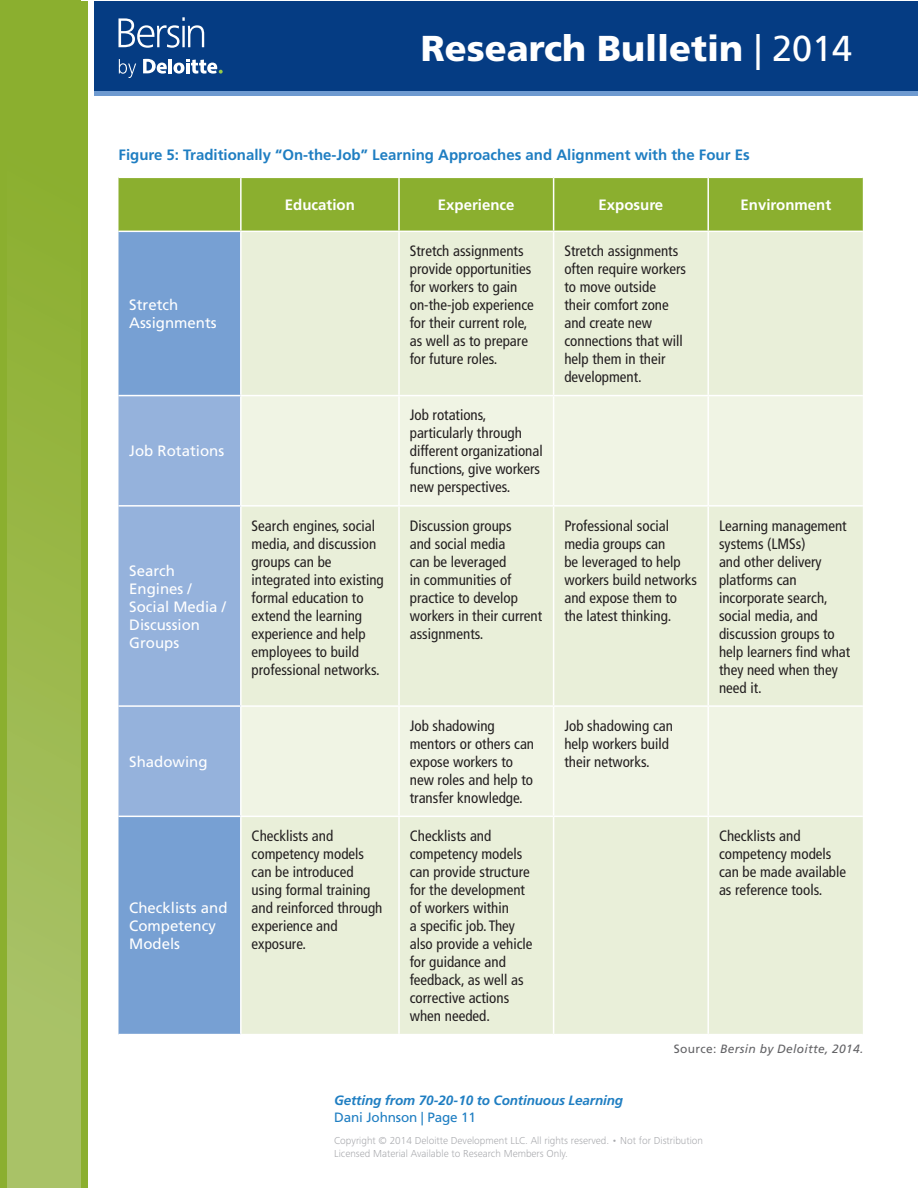
<style>
.page{position:relative;width:918px;height:1188px;background:#fff}
.page>*{position:absolute;margin:0;border:0;box-sizing:border-box;transform-origin:0 0}
.t1{font:900 36px "Frutiger LT Std";color:#fff}
.Figure_Table_text{font:condensed 15px/18px "Frutiger LT Std";color:#231f20}
.Figure_Table_text_Wh{font:15px/18px "Frutiger LT Std";color:#fff}
.Figure_Title{font:700 15px "Frutiger LT Std";color:#1f7ec2}
.Figure_Table_Heading{font:700 15px "Frutiger LT Std";color:#fff}
.t2{font:italic 700 13.5px "Frutiger LT Std";letter-spacing:-.01em;color:#1f7ec2}
.t3{font:13.5px "Frutiger LT Std";letter-spacing:-.01em;color:#1f7ec2}
.Source_credit_line{font:italic 12px "Frutiger LT Std";letter-spacing:.025em;color:#636366}
.t4{font:300 10.5px/13.5px "Frutiger Next Pro";color:#a8a9ad}
.s1{font-weight:400}
.s2{font-style:normal}
</style>
<div class="page">
<div style="left:94px;top:1px;width:824px;height:94px;background:#053c83"></div>
<div style="left:0;top:1px;width:81px;height:1187px;background:linear-gradient(to bottom,#87ac27,#acc46d)"></div>
<div style="left:81px;top:1px;width:7px;height:1187px;background:#8baf2f"></div>
<div style="left:0;top:1px;width:7px;height:1187px;background:#8baf2f"></div>
<hr style="left:94px;top:91px;width:824px;height:4px;background:#6e9ad0">
<svg style="left:118px;top:17px;width:86px;height:31px"></svg>
<svg style="left:119px;top:59px;width:17px;height:19px"></svg>
<hr style="left:168px;top:59px;width:4px;height:14px;background:#fff">
<svg style="left:173px;top:59px;width:50px;height:15px"></svg>
<svg style="left:143px;top:59px;width:24px;height:15px"></svg>
<div style="left:118px;top:178px;width:745px;height:53px;background:#8baf2f"></div>
<div style="left:118px;top:232px;width:122px;height:802px;background:#77a0d3"></div>
<div style="left:242px;top:232px;width:621px;height:802px;background:#e9efd9"></div>
<div style="left:118px;top:396px;width:122px;height:420px;background:#95b2dc"></div>
<svg style="left:242px;top:396px;width:621px;height:420px;fill:#f0f4e4"></svg>
<hr style="left:553px;top:232px;width:1px;height:163px;background:#fff">
<hr style="left:707px;top:232px;width:2px;height:163px;background:#fff">
<hr style="left:553px;top:396px;width:1px;height:109px;background:#fff">
<hr style="left:707px;top:396px;width:2px;height:109px;background:#fff">
<hr style="left:553px;top:507px;width:1px;height:198px;background:#fff">
<hr style="left:707px;top:507px;width:2px;height:198px;background:#fff">
<hr style="left:553px;top:707px;width:1px;height:109px;background:#fff">
<hr style="left:707px;top:707px;width:2px;height:109px;background:#fff">
<hr style="left:553px;top:817px;width:1px;height:217px;background:#fff">
<hr style="left:707px;top:817px;width:2px;height:217px;background:#fff">
<hr style="left:240px;top:178px;width:2px;height:53px;background:#fff">
<hr style="left:398px;top:178px;width:2px;height:53px;background:#fff">
<hr style="left:553px;top:178px;width:1px;height:53px;background:#fff">
<hr style="left:707px;top:178px;width:2px;height:53px;background:#fff">
<hr style="left:398px;top:232px;width:2px;height:163px;background:#fff">
<hr style="left:398px;top:396px;width:2px;height:109px;background:#fff">
<hr style="left:398px;top:507px;width:2px;height:198px;background:#fff">
<hr style="left:398px;top:707px;width:2px;height:109px;background:#fff">
<hr style="left:398px;top:817px;width:2px;height:217px;background:#fff">
<hr style="left:399px;top:395px;width:155px;height:1px;background:#fff">
<hr style="left:554px;top:395px;width:154px;height:1px;background:#fff">
<hr style="left:708px;top:395px;width:155px;height:1px;background:#fff">
<hr style="left:241px;top:505px;width:158px;height:2px;background:#fff">
<hr style="left:399px;top:505px;width:155px;height:2px;background:#fff">
<hr style="left:554px;top:505px;width:154px;height:2px;background:#fff">
<hr style="left:708px;top:505px;width:155px;height:2px;background:#fff">
<hr style="left:399px;top:705px;width:155px;height:2px;background:#fff">
<hr style="left:554px;top:705px;width:154px;height:2px;background:#fff">
<hr style="left:708px;top:705px;width:155px;height:2px;background:#fff">
<hr style="left:399px;top:816px;width:155px;height:1px;background:#fff">
<hr style="left:554px;top:816px;width:154px;height:1px;background:#fff">
<hr style="left:708px;top:816px;width:155px;height:1px;background:#fff">
<hr style="left:118px;top:395px;width:123px;height:1px;background:#fff">
<hr style="left:118px;top:505px;width:123px;height:2px;background:#fff">
<hr style="left:118px;top:705px;width:123px;height:2px;background:#fff">
<hr style="left:118px;top:816px;width:123px;height:1px;background:#fff">
<hr style="left:241px;top:395px;width:158px;height:1px;background:#fff">
<hr style="left:241px;top:705px;width:158px;height:2px;background:#fff">
<hr style="left:241px;top:816px;width:158px;height:1px;background:#fff">
<h1 class="t1" style="left:421px;top:26px;width:433px">Research Bulletin <span class="s1">| 2014</span></h1>
<p class="Figure_Title" style="left:118px;top:146px;width:633px">Figure 5: Traditionally “On-the-Job” Learning Approaches and Alignment with the Four Es</p>
<p class="Figure_Table_text_Wh" style="left:129px;top:296px;width:89px">Stretch<br>Assignments</p>
<p class="Figure_Table_text_Wh" style="left:129px;top:442px;width:97px">Job Rotations</p>
<p class="Figure_Table_text_Wh" style="left:129px;top:561px;width:98px">Search<br>Engines /<br>Social Media /<br>Discussion<br>Groups</p>
<p class="Figure_Table_text_Wh" style="left:129px;top:753px;width:80px">Shadowing</p>
<p class="Figure_Table_text_Wh" style="left:129px;top:899px;width:100px">Checklists and<br>Competency<br>Models</p>
<p class="Figure_Table_Heading" style="left:285px;top:196px;width:72px">Education</p>
<p class="Figure_Table_Heading" style="left:438px;top:196px;width:78px">Experience</p>
<p class="Figure_Table_Heading" style="left:599px;top:196px;width:66px">Exposure</p>
<p class="Figure_Table_Heading" style="left:741px;top:196px;width:92px">Environment</p>
<p class="Figure_Table_text" style="left:410px;top:242px;width:126px">Stretch assignments provide opportunities for workers to gain on-the-job experience for their current role, as well as to prepare for future roles.</p>
<p class="Figure_Table_text" style="left:564px;top:242px;width:123px">Stretch assignments often require workers to move outside<br>their comfort zone and create new connections that will help them in their development.</p>
<p class="Figure_Table_text" style="left:410px;top:406px;width:135px">Job rotations, particularly through different organizational functions, give workers new perspectives.</p>
<p class="Figure_Table_text" style="left:252px;top:516px;width:134px">Search engines, social media, and discussion groups can be integrated into existing formal education to extend the learning experience and help employees to build professional networks.</p>
<p class="Figure_Table_text" style="left:410px;top:516px;width:134px">Discussion groups<br>and social media<br>can be leveraged<br>in communities of practice to develop workers in their current assignments.</p>
<p class="Figure_Table_text" style="left:564px;top:516px;width:134px">Professional social media groups can<br>be leveraged to help workers build networks and expose them to the latest thinking.</p>
<p class="Figure_Table_text" style="left:719px;top:516px;width:133px">Learning management systems (LMSs)<br>and other delivery platforms can incorporate search, social media, and discussion groups to help learners find what they need when they need it.</p>
<p class="Figure_Table_text" style="left:410px;top:717px;width:126px">Job shadowing mentors or others can expose workers to new roles and help to transfer knowledge.</p>
<p class="Figure_Table_text" style="left:564px;top:717px;width:110px">Job shadowing can help workers build their networks.</p>
<p class="Figure_Table_text" style="left:252px;top:827px;width:132px">Checklists and competency models can be introduced using formal training and reinforced through experience and exposure.</p>
<p class="Figure_Table_text" style="left:410px;top:827px;width:124px">Checklists and competency models can provide structure for the development of workers within<br>a specific job. They also provide a vehicle for guidance and feedback, as well as corrective actions when needed.</p>
<p class="Figure_Table_text" style="left:719px;top:827px;width:129px">Checklists and competency models can be made available as reference tools.</p>
<p class="Source_credit_line" style="left:674px;top:1042px;width:191px"><span class="s2">Source:</span> Bersin by Deloitte, 2014.</p>
<p class="t2" style="left:334px;top:1093px;width:291px">Getting from 70-20-10 to Continuous Learning</p>
<p class="t3" style="left:334px;top:1109px;width:143px">Dani Johnson | Page 11</p>
<p class="t4" style="left:334px;top:1133px;width:370px">Copyright © 2014 Deloitte Development LLC. All rights reserved. • Not for Distribution<br>Licensed Material Available to Research Members Only.</p>
</div>
